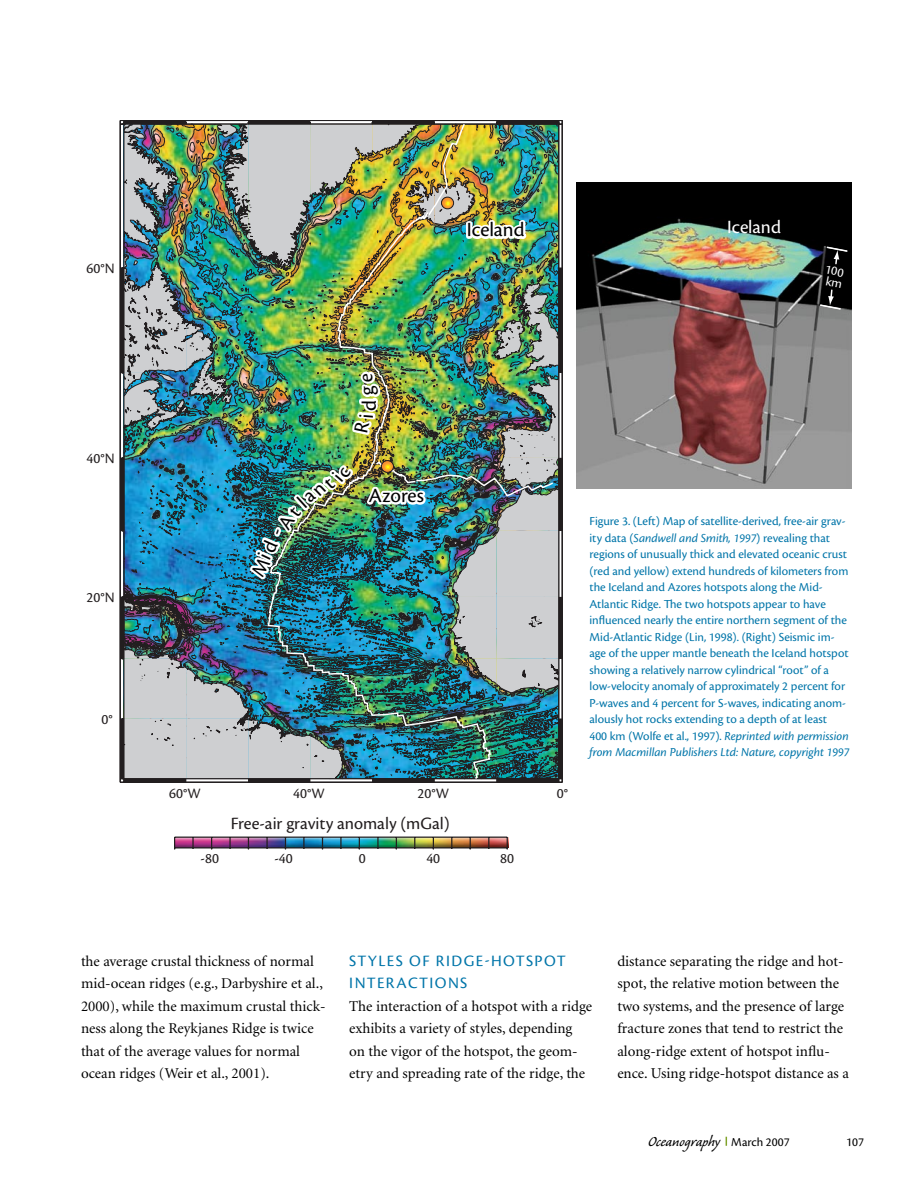
<style>
.page{position:relative;width:918px;height:1188px;background:#fff}
.page>*{position:absolute;margin:0;border:0;box-sizing:border-box;transform-origin:0 0}
.t1{font:21px "Cronos Pro";color:#000}
.t2{font:19.5px "Cronos Pro";letter-spacing:-.005em;color:#fff}
.t3{font:18px "Cronos Pro";color:#221e1f}
.t4{font:18px "Caliban";color:#000}
.t5{font:16.5px/22.5px "Cronos Pro";letter-spacing:.085em;color:#0075a9}
.t6{font:15px/22.5px "Minion";color:#000}
.t7{font:15px "Cronos Pro";color:#221e1f}
.t8{font:13.5px/11.4px "Cronos Pro";color:#fff}
.t9{font:12.75px/16.5px "Cronos Pro";color:#0075a9}
.t10{font:12.75px "Cronos Pro";color:#000}
.s1{font-style:italic}
.s2{font-family:"Cronos Pro";font-size:12.75px}
</style>
<div class="page">
<img style="left:175px;top:838px;width:332px;height:9px">
<hr style="left:175px;top:837px;width:332px;height:1px;background:#221e1f">
<hr style="left:175px;top:847px;width:332px;height:1px;background:#221e1f">
<svg style="left:174px;top:837px;width:1px;height:13px"></svg>
<svg style="left:192px;top:838px;width:2px;height:11px"></svg>
<svg style="left:229px;top:838px;width:2px;height:11px"></svg>
<svg style="left:266px;top:838px;width:2px;height:11px"></svg>
<svg style="left:303px;top:838px;width:2px;height:11px"></svg>
<svg style="left:340px;top:838px;width:2px;height:11px"></svg>
<svg style="left:377px;top:838px;width:2px;height:11px"></svg>
<svg style="left:507px;top:837px;width:1px;height:13px"></svg>
<hr style="left:120px;top:121px;width:1px;height:661px;background:#221e1f">
<hr style="left:562px;top:121px;width:1px;height:661px;background:#221e1f">
<hr style="left:120px;top:782px;width:442px;height:1px;background:#221e1f">
<hr style="left:120px;top:124px;width:442px;height:1px;background:#221e1f">
<hr style="left:120px;top:120px;width:442px;height:1px;background:#221e1f">
<hr style="left:559px;top:719px;width:3px;height:60px;background:#221e1f">
<hr style="left:559px;top:597px;width:3px;height:62px;background:#221e1f">
<hr style="left:559px;top:458px;width:3px;height:73px;background:#221e1f">
<hr style="left:559px;top:268px;width:3px;height:105px;background:#221e1f">
<hr style="left:124px;top:778px;width:62px;height:4px;background:#221e1f">
<hr style="left:124px;top:120px;width:62px;height:4px;background:#221e1f">
<hr style="left:248px;top:778px;width:62px;height:4px;background:#221e1f">
<hr style="left:248px;top:120px;width:62px;height:4px;background:#221e1f">
<hr style="left:372px;top:778px;width:62px;height:4px;background:#221e1f">
<hr style="left:372px;top:120px;width:62px;height:4px;background:#221e1f">
<hr style="left:497px;top:778px;width:62px;height:4px;background:#221e1f">
<hr style="left:497px;top:120px;width:62px;height:4px;background:#221e1f">
<img style="left:576px;top:183px;width:275px;height:306px">
<svg style="left:826px;top:246px;width:23px;height:19px"></svg>
<svg style="left:819px;top:289px;width:23px;height:22px"></svg>
<img style="left:119px;top:122px;width:442px;height:657px">
<p class="t7" style="left:87px;top:260px;width:30px">60°N</p>
<p class="t7" style="left:87px;top:450px;width:30px">40°N</p>
<p class="t7" style="left:87px;top:589px;width:30px">20°N</p>
<p class="t7" style="left:102px;top:711px;width:13px">0°</p>
<h1 class="t1" style="left:467px;top:218px;width:59px">Iceland</h1>
<h2 class="t2" style="left:727px;top:216px;width:55px">Iceland</h2>
<p class="t8" style="left:826px;top:263px;width:21px;rotate:11deg">100 km</p>
<h1 class="t1" style="left:357px;top:411px;width:13px;rotate:-90deg">d</h1>
<h1 class="t1" style="left:369px;top:484px;width:57px">Azores</h1>
<p class="t7" style="left:169px;top:784px;width:33px">60°W</p>
<p class="t7" style="left:293px;top:784px;width:33px">40°W</p>
<p class="t7" style="left:418px;top:784px;width:33px">20°W</p>
<p class="t7" style="left:557px;top:784px;width:13px">0°</p>
<h3 class="t3" style="left:231px;top:813px;width:220px">Free-air gravity anomaly (mGal)</h3>
<p class="t7" style="left:201px;top:850px;width:20px">-80</p>
<p class="t7" style="left:274px;top:850px;width:20px">-40</p>
<p class="t7" style="left:359px;top:850px;width:8px">0</p>
<p class="t7" style="left:426px;top:850px;width:15px">40</p>
<p class="t7" style="left:500px;top:850px;width:15px">80</p>
<p class="t9" style="left:589px;top:513px;width:261px">Figure 3. (Left) Map of satellite-derived, free-air grav&shy;ity data (<span class="s1">Sandwell and Smith, 1997</span>) revealing that regions of unusually thick and elevated oceanic crust (red and yellow) extend hundreds of kilometers from the Iceland and Azores hotspots along the Mid-Atlantic Ridge. The two hotspots appear to have influenced nearly the entire northern segment of the Mid-Atlantic Ridge (Lin, 1998). (Right) Seismic im&shy;age of the upper mantle beneath the Iceland hotspot showing a relatively narrow cylindrical “root” of a low-velocity anomaly of approximately 2 percent for P-waves and 4 percent for S-waves, indicating anom&shy;alously hot rocks extending to a depth of at least<br>400 km (Wolfe et al., 1997). <span class="s1">Reprinted with permission from Macmillan Publishers Ltd: Nature, copyright 1997</span></p>
<p class="t6" style="left:81px;top:950px;width:246px">the average crustal thickness of normal mid-ocean ridges (e.g., Darbyshire et al., 2000), while the maximum crustal thick&shy;ness along the Reykjanes Ridge is twice that of the average values for normal ocean ridges (Weir et al., 2001).</p>
<p class="t5" style="left:349px;top:949px;width:218px">Styles of Ridge-Hotspot<br>Interactions</p>
<p class="t6" style="left:349px;top:995px;width:245px">The interaction of a hotspot with a ridge exhibits a variety of styles, depending<br>on the vigor of the hotspot, the geom&shy;etry and spreading rate of the ridge, the</p>
<p class="t6" style="left:617px;top:950px;width:233px">distance separating the ridge and hot&shy;spot, the relative motion between the two systems, and the presence of large fracture zones that tend to restrict the along-ridge extent of hotspot influ&shy;ence. Using ridge-hotspot distance as a</p>
<h3 class="t4" style="left:648px;top:1132px;width:143px">Oceanography <span class="s2">March 2007</span></h3>
<p class="t10" style="left:846px;top:1134px;width:19px">107</p>
</div>
